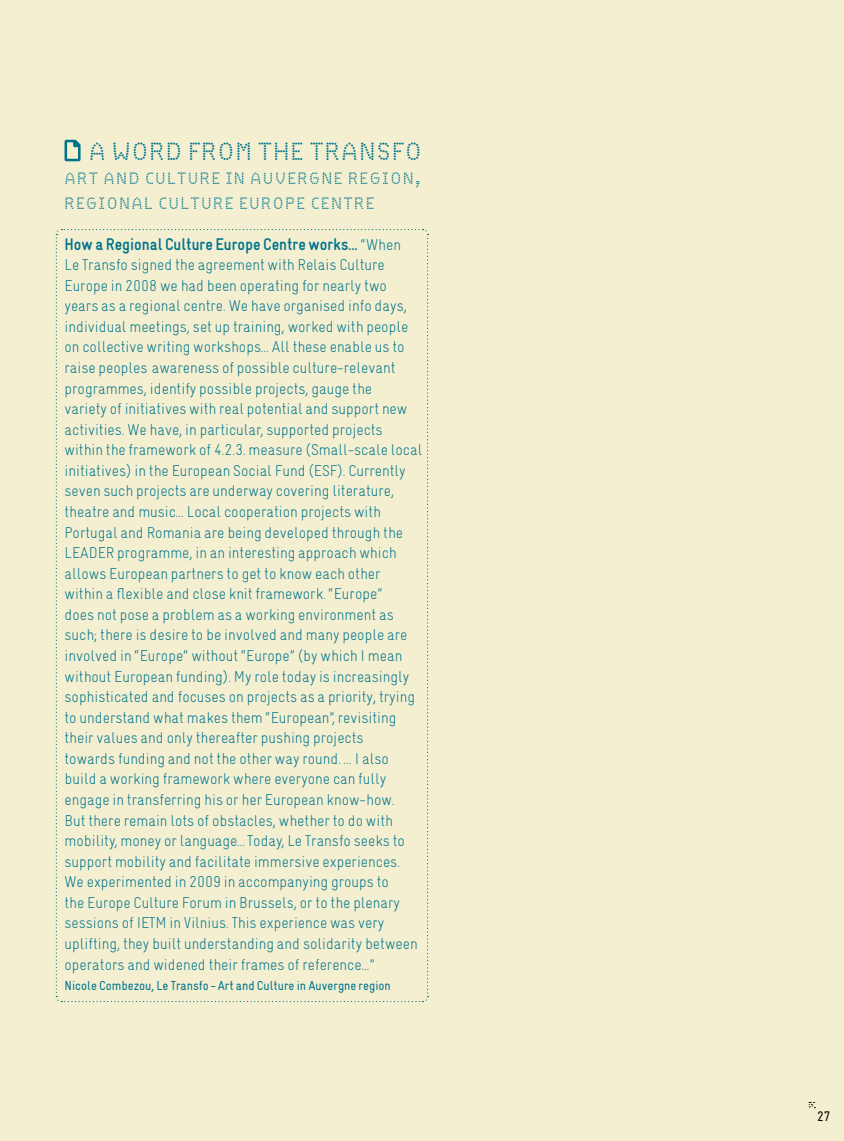
<style>
.page{position:relative;width:844px;height:1141px;background:#fff}
.page>*{position:absolute;margin:0;border:0;box-sizing:border-box;transform-origin:0 0}
.t1{font:26.25px "Amb B Dot";letter-spacing:.04em;color:#00748b}
.t2{font:17.5px/24.5px "Amb B Dot";letter-spacing:.08em;color:#00748b}
.t3{font:700 17.15px "Gravur Condensed";color:#00748b}
.t4{font:300 15.75px/20.7px "Gravur Condensed";color:#00748b}
.t5{font:14px "Gravur Condensed";color:#000}
.t6{font:13.12px "Gravur Condensed";color:#00748b}
.s1{font-weight:300;font-size:15.75px}
</style>
<div class="page">
<div style="left:0;top:0;width:843px;height:1141px;background:#f4efd1"></div>
<svg style="left:808px;top:1102px;width:7px;height:6px"></svg>
<svg style="left:64px;top:139px;width:17px;height:23px"></svg>
<svg style="left:55px;top:229px;width:373px;height:774px"></svg>
<h1 class="t1" style="left:89px;top:135px;width:303px">A WORD FROM THE TRANSFO</h1>
<p class="t2" style="left:64px;top:165px;width:358px">ART AND CULTURE IN AUVERGNE REGION,<br>REGIONAL CULTURE EUROPE CENTRE</p>
<p class="t3" style="left:64px;top:234px;width:338px">How a Regional Culture Europe Centre works… <span class="s1">“When</span></p>
<p class="t4" style="left:64px;top:254px;width:359px">Le Transfo signed the agreement with Relais Culture Europe in 2008 we had been operating for nearly two years as a regional centre. We have organised info days, individual meetings, set up training, worked with people on collective writing workshops… All these enable us to raise peoples awareness of possible culture-relevant programmes, identify possible projects, gauge the<br>variety of initiatives with real potential and support new activities. We have, in particular, supported projects within the framework of 4.2.3. measure (Small-scale local initiatives) in the European Social Fund (ESF). Currently seven such projects are underway covering literature, theatre and music… Local cooperation projects with Portugal and Romania are being developed through the LEADER programme, in an interesting approach which allows European partners to get to know each other within a flexible and close knit framework. “Europe”<br>does not pose a problem as a working environment as such; there is desire to be involved and many people are involved in “Europe” without “Europe” (by which I mean without European funding). My role today is increasingly sophisticated and focuses on projects as a priority, trying to understand what makes them “European”, revisiting their values and only thereafter pushing projects<br>towards funding and not the other way round. … I also build a working framework where everyone can fully engage in transferring his or her European know-how.<br>But there remain lots of obstacles, whether to do with mobility, money or language… Today, Le Transfo seeks to support mobility and facilitate immersive experiences.<br>We experimented in 2009 in accompanying groups to<br>the Europe Culture Forum in Brussels, or to the plenary sessions of IETM in Vilnius. This experience was very uplifting, they built understanding and solidarity between operators and widened their frames of reference…”</p>
<p class="t6" style="left:64px;top:978px;width:328px">Nicole Combezou, Le Transfo-Art and Culture in Auvergne region</p>
<p class="t5" style="left:816px;top:1108px;width:15px">27</p>
</div>
